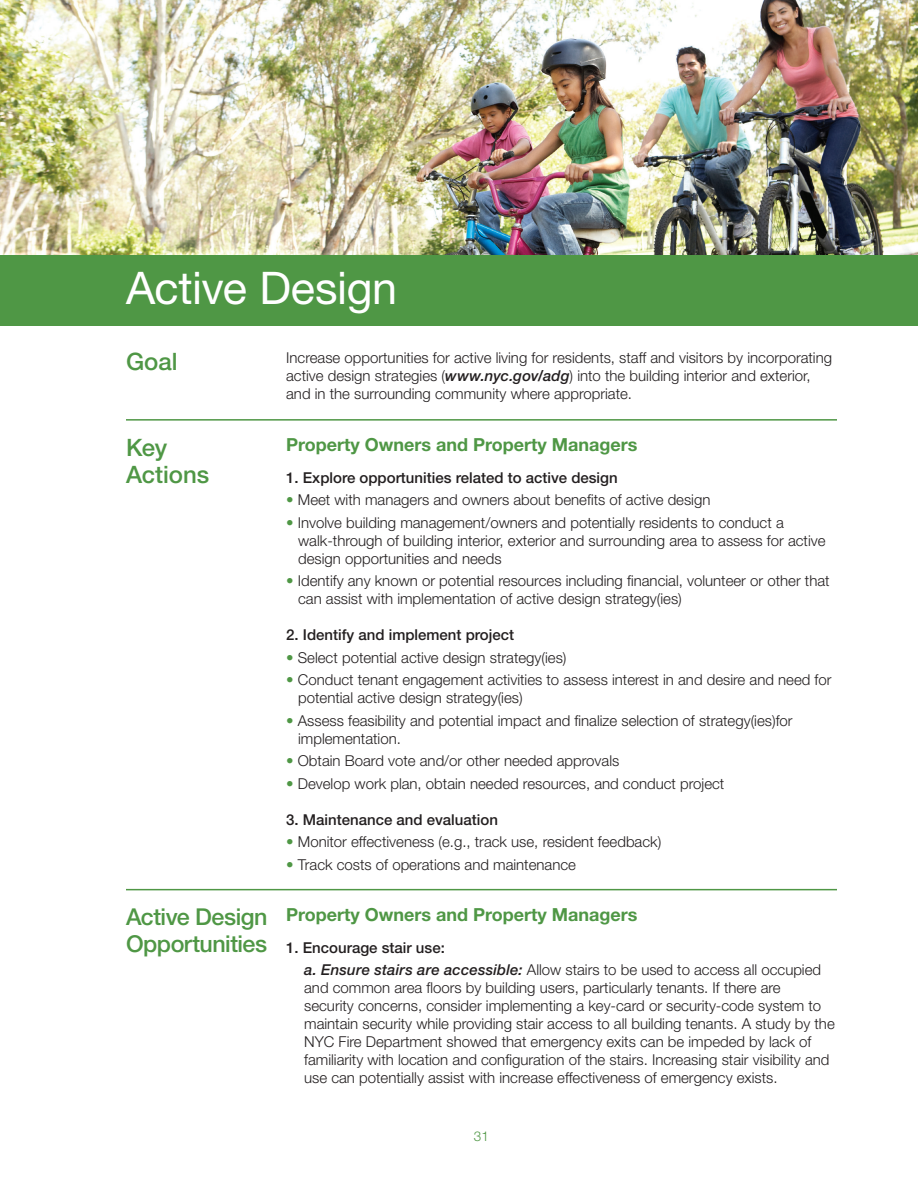
<style>
.page{position:relative;width:918px;height:1188px;background:#fff}
.page>*{position:absolute;margin:0;border:0;box-sizing:border-box;transform-origin:0 0}
.t1{font:45px "Helvetica Neue LT Std";letter-spacing:-.01em;color:#fff}
.t2{font:500 24px/27px "Helvetica Neue LT Std";letter-spacing:-.005em;color:#4f9745}
.t3{font:500 23.25px/27px "Helvetica Neue LT Std";letter-spacing:-.02em;color:#4f9745}
.t4{font:700 18px "Helvetica Neue LT Std";color:#4f9745}
.bullets{font:300 15px/18px "Helvetica Neue LT Std";color:#231f20}
.t5{font:500 15px "Helvetica Neue LT Std";color:#231f20}
.t6{font:300 13.5px "Helvetica Neue LT Std";color:#4f9745}
.s1{font-weight:500;font-style:italic}
.s2{color:#4f9745}
</style>
<div class="page">
<img style="left:0;top:0;width:918px;height:256px">
<div style="left:0;top:256px;width:918px;height:70px;background:#4f9745"></div>
<hr style="left:126px;top:419px;width:711px;height:2px;background:#4f9745">
<hr style="left:126px;top:889px;width:711px;height:1px;background:#4f9745">
<p class="t1" style="left:126px;top:261px;width:273px">Active Design</p>
<p class="t2" style="left:126px;top:348px;width:53px">Goal</p>
<p class="bullets" style="left:286px;top:349px;width:547px">Increase opportunities for active living for residents, staff and visitors by incorporating active design strategies (<span class="s1">www.nyc.gov/adg</span>) into the building interior and exterior, and in the surrounding community where appropriate.</p>
<p class="t2" style="left:126px;top:433px;width:85px">Key<br>Actions</p>
<p class="t4" style="left:286px;top:434px;width:353px">Property Owners and Property Managers</p>
<p class="t5" style="left:286px;top:469px;width:333px">1. Explore opportunities related to active design</p>
<p class="bullets" style="left:286px;top:491px;width:426px"><span class="s2">•</span> Meet with managers and owners about benefits of active design</p>
<p class="bullets" style="left:298px;top:513px;width:529px;text-indent:-12px"><span class="s2">•</span> Involve building management/owners and potentially residents to conduct a walk-through of building interior, exterior and surrounding area to assess for active design opportunities and needs</p>
<p class="bullets" style="left:298px;top:572px;width:533px;text-indent:-12px"><span class="s2">•</span> Identify any known or potential resources including financial, volunteer or other that can assist with implementation of active design strategy(ies)</p>
<p class="t5" style="left:286px;top:626px;width:229px">2. Identify and implement project</p>
<p class="bullets" style="left:286px;top:648px;width:282px"><span class="s2">•</span> Select potential active design strategy(ies)</p>
<p class="bullets" style="left:298px;top:671px;width:535px;text-indent:-12px"><span class="s2">•</span> Conduct tenant engagement activities to assess interest in and desire and need for potential active design strategy(ies)</p>
<p class="bullets" style="left:298px;top:711px;width:496px;text-indent:-12px"><span class="s2">•</span> Assess feasibility and potential impact and finalize selection of strategy(ies)for implementation.</p>
<p class="bullets" style="left:286px;top:752px;width:335px"><span class="s2">•</span> Obtain Board vote and/or other needed approvals</p>
<p class="bullets" style="left:286px;top:774px;width:440px"><span class="s2">•</span> Develop work plan, obtain needed resources, and conduct project</p>
<p class="t5" style="left:286px;top:811px;width:213px">3. Maintenance and evaluation</p>
<p class="bullets" style="left:286px;top:833px;width:377px"><span class="s2">•</span> Monitor effectiveness (e.g., track use, resident feedback)</p>
<p class="bullets" style="left:286px;top:855px;width:291px"><span class="s2">•</span> Track costs of operations and maintenance</p>
<p class="t3" style="left:126px;top:903px;width:143px">Active Design<br>Opportunities</p>
<p class="t4" style="left:286px;top:904px;width:353px">Property Owners and Property Managers</p>
<p class="t5" style="left:286px;top:938px;width:160px">1. Encourage stair use:</p>
<p class="bullets" style="left:304px;top:961px;width:532px"><span class="s1">a. Ensure stairs are accessible:</span> Allow stairs to be used to access all occupied and common area floors by building users, particularly tenants. If there are<br>security concerns, consider implementing a key-card or security-code system to maintain security while providing stair access to all building tenants. A study by the NYC Fire Department showed that emergency exits can be impeded by lack of familiarity with location and configuration of the stairs. Increasing stair visibility and use can potentially assist with increase effectiveness of emergency exists.</p>
<p class="t6" style="left:474px;top:1128px;width:17px">31</p>
</div>
